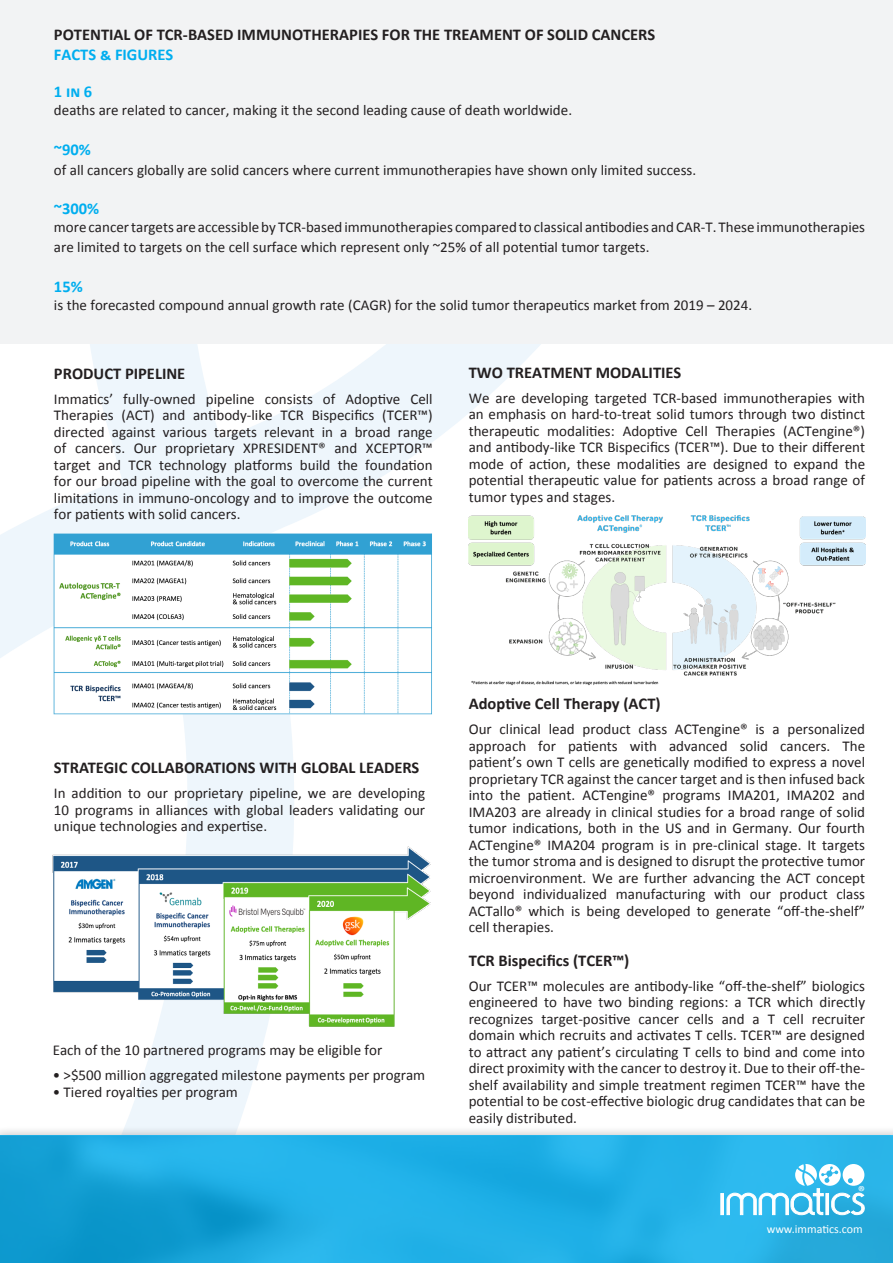
<style>
.page{position:relative;width:893px;height:1263px;background:#fff}
.page>*{position:absolute;margin:0;border:0;box-sizing:border-box;transform-origin:0 0}
.t1{font:700 16.5px "Calibri";color:#231f20}
.t2{font:700 16.5px "Calibri";color:#00aeef}
.t3{font:16.2px "Myriad Pro";color:#fff}
.t4{font:15px/16.5px "Calibri";color:#231f20;text-align:justify}
.t5{font:12px "Calibri";color:#fff}
</style>
<div class="page">
<svg style="left:0;top:343px;width:565px;height:782px"></svg>
<div style="left:0;top:1125px;width:893px;height:138px;background:#231f20;opacity:.2"></div>
<svg style="left:0;top:1135px;width:893px;height:128px;background:#1eace1"></svg>
<svg style="left:727px;top:1164px;width:138px;height:51px"></svg>
<div style="left:0;top:0;width:893px;height:343px;background:#f2f3f4"></div>
<img style="left:53px;top:846px;width:378px;height:183px">
<img style="left:469px;top:502px;width:396px;height:186px">
<img style="left:54px;top:533px;width:379px;height:183px">
<p class="t1" style="left:54px;top:23px;width:603px">POTENTIAL OF TCR-BASED IMMUNOTHERAPIES FOR THE TREAMENT OF SOLID CANCERS</p>
<p class="t2" style="left:54px;top:42px;width:121px">FACTS &amp; FIGURES</p>
<p class="t2" style="left:54px;top:80px;width:40px">1 in 6</p>
<p class="t4" style="left:54px;top:102px;width:520px">deaths are related to cancer, making it the second leading cause of death worldwide.</p>
<p class="t2" style="left:54px;top:138px;width:38px">~90%</p>
<p class="t4" style="left:54px;top:161px;width:644px">of all cancers globally are solid cancers where current immunotherapies have shown only limited success.</p>
<p class="t2" style="left:54px;top:197px;width:47px">~300%</p>
<p class="t4" style="left:54px;top:217px;width:813px;line-height:19.8px">more cancer targets are accessible by TCR-based immunotherapies compared to classical antibodies and CAR-T. These immunotherapies are limited to targets on the cell surface which represent only ~25% of all potential tumor targets.</p>
<p class="t2" style="left:54px;top:275px;width:30px">15%</p>
<p class="t4" style="left:54px;top:296px;width:700px">is the forecasted compound annual growth rate (CAGR) for the solid tumor therapeutics market from 2019 – 2024.</p>
<p class="t1" style="left:54px;top:362px;width:133px">PRODUCT PIPELINE</p>
<p class="t4" style="left:54px;top:390px;width:380px">Immatics’ fully-owned pipeline consists of Adoptive Cell Therapies (ACT) and antibody-like TCR Bispecifics (TCER™) directed against various targets relevant in a broad range of cancers. Our proprietary XPRESIDENT® and XCEPTOR™ target and TCR technology platforms build the foundation for our broad pipeline with the goal to overcome the current limitations in immuno-oncology and to improve the outcome for patients with solid cancers.</p>
<p class="t1" style="left:469px;top:361px;width:214px">TWO TREATMENT MODALITIES</p>
<p class="t4" style="left:469px;top:389px;width:398px">We are developing targeted TCR-based immunotherapies with an emphasis on hard-to-treat solid tumors through two distinct therapeutic modalities: Adoptive Cell Therapies (ACTengine®) and antibody-like TCR Bispecifics (TCER™). Due to their different mode of action, these modalities are designed to expand the potential therapeutic value for patients across a broad range of tumor types and stages.</p>
<p class="t1" style="left:54px;top:756px;width:367px">STRATEGIC COLLABORATIONS WITH GLOBAL LEADERS</p>
<p class="t4" style="left:54px;top:784px;width:373px">In addition to our proprietary pipeline, we are developing 10 programs in alliances with global leaders validating our unique technologies and expertise.</p>
<p class="t4" style="left:53px;top:1041px;width:331px">Each of the 10 partnered programs may be eligible for</p>
<p class="t4" style="left:53px;top:1066px;width:374px">• &gt;$500 million aggregated milestone payments per program</p>
<p class="t4" style="left:53px;top:1083px;width:187px">• Tiered royalties per program</p>
<p class="t1" style="left:469px;top:692px;width:193px">Adoptive Cell Therapy (ACT)</p>
<p class="t4" style="left:469px;top:720px;width:398px">Our clinical lead product class ACTengine® is a personalized approach for patients with advanced solid cancers. The patient’s own T cells are genetically modified to express a novel proprietary TCR against the cancer target and is then infused back into the patient. ACTengine® programs IMA201, IMA202 and IMA203 are already in clinical studies for a broad range of solid tumor indications, both in the US and in Germany. Our fourth ACTengine® IMA204 program is in pre-clinical stage. It targets the tumor stroma and is designed to disrupt the protective tumor microenvironment. We are further advancing the ACT concept beyond individualized manufacturing with our product class ACTallo® which is being developed to generate “off-the-shelf” cell therapies.</p>
<p class="t1" style="left:469px;top:948px;width:162px">TCR Bispecifics (TCER™)</p>
<p class="t4" style="left:469px;top:977px;width:398px">Our TCER™ molecules are antibody-like “off-the-shelf” biologics engineered to have two binding regions: a TCR which directly recognizes target-positive cancer cells and a T cell recruiter domain which recruits and activates T cells. TCER™ are designed to attract any patient’s circulating T cells to bind and come into direct proximity with the cancer to destroy it. Due to their off-the&shy;shelf availability and simple treatment regimen TCER™ have the potential to be cost-effective biologic drug candidates that can be easily distributed.</p>
<p class="t3" style="left:858px;top:1181px;width:8px">®</p>
<p class="t5" style="left:767px;top:1220px;width:98px">www.immatics.com</p>
</div>
